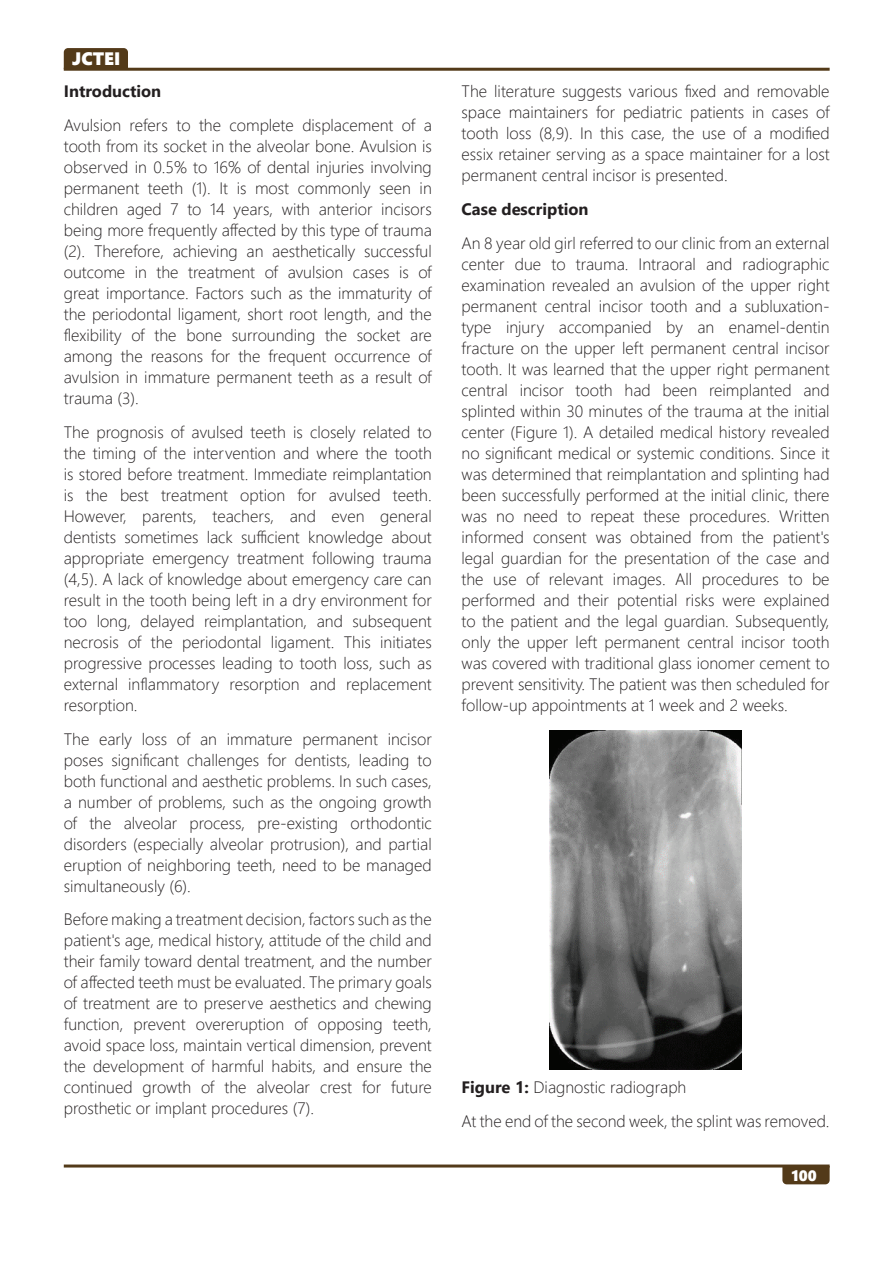
<style>
.page{position:relative;width:893px;height:1263px;background:#fff}
.page>*{position:absolute;margin:0;border:0;box-sizing:border-box;transform-origin:0 0}
.t1{font:18px "Segoe UI Black";color:#fff}
.t2{font:300 16.5px/21px "Segoe UI";color:#231f20;text-align:justify}
.t3{font:700 16.5px "Segoe UI";color:#231f20}
.t4{font:15px "Segoe UI Black";color:#fff}
.s1{font-weight:700}
</style>
<div class="page">
<svg style="left:782px;top:1167px;width:48px;height:17px"></svg>
<hr style="left:64px;top:1164px;width:766px;height:3px;background:#533a19">
<svg style="left:64px;top:48px;width:64px;height:20px"></svg>
<hr style="left:64px;top:68px;width:766px;height:3px;background:#533a19">
<img style="left:550px;top:730px;width:191px;height:339px">
<p class="t1" style="left:72px;top:46px;width:50px">JCTEI</p>
<p class="t3" style="left:64px;top:76px;width:99px">Introduction</p>
<p class="t2" style="left:64px;top:113px;width:370px">Avulsion refers to the complete displacement of a tooth from its socket in the alveolar bone. Avulsion is observed in 0.5% to 16% of dental injuries involving permanent teeth (1). It is most commonly seen in children aged 7 to 14 years, with anterior incisors being more frequently affected by this type of trauma (2). Therefore, achieving an aesthetically successful outcome in the treatment of avulsion cases is of great importance. Factors such as the immaturity of the periodontal ligament, short root length, and the flexibility of the bone surrounding the socket are among the reasons for the frequent occurrence of avulsion in immature permanent teeth as a result of trauma (3).</p>
<p class="t2" style="left:64px;top:420px;width:370px">The prognosis of avulsed teeth is closely related to the timing of the intervention and where the tooth is stored before treatment. Immediate reimplantation is the best treatment option for avulsed teeth.<br>However, parents, teachers, and even general dentists sometimes lack sufficient knowledge about appropriate emergency treatment following trauma (4,5). A lack of knowledge about emergency care can result in the tooth being left in a dry environment for too long, delayed reimplantation, and subsequent necrosis of the periodontal ligament. This initiates progressive processes leading to tooth loss, such as external inflammatory resorption and replacement resorption.</p>
<p class="t2" style="left:64px;top:727px;width:370px">The early loss of an immature permanent incisor poses significant challenges for dentists, leading to both functional and aesthetic problems. In such cases, a number of problems, such as the ongoing growth of the alveolar process, pre-existing orthodontic disorders (especially alveolar protrusion), and partial eruption of neighboring teeth, need to be managed simultaneously (6).</p>
<p class="t2" style="left:64px;top:907px;width:370px">Before making a treatment decision, factors such as the patient's age, medical history, attitude of the child and their family toward dental treatment, and the number of affected teeth must be evaluated. The primary goals of treatment are to preserve aesthetics and chewing function, prevent overeruption of opposing teeth, avoid space loss, maintain vertical dimension, prevent the development of harmful habits, and ensure the continued growth of the alveolar crest for future prosthetic or implant procedures (7).</p>
<p class="t2" style="left:462px;top:79px;width:370px">The literature suggests various fixed and removable space maintainers for pediatric patients in cases of tooth loss (8,9). In this case, the use of a modified essix retainer serving as a space maintainer for a lost permanent central incisor is presented.</p>
<p class="t3" style="left:462px;top:194px;width:128px">Case description</p>
<p class="t2" style="left:462px;top:231px;width:370px">An 8 year old girl referred to our clinic from an external center due to trauma. Intraoral and radiographic examination revealed an avulsion of the upper right permanent central incisor tooth and a subluxation&shy;type injury accompanied by an enamel-dentin fracture on the upper left permanent central incisor tooth. It was learned that the upper right permanent central incisor tooth had been reimplanted and splinted within 30 minutes of the trauma at the initial center (Figure 1). A detailed medical history revealed no significant medical or systemic conditions. Since it was determined that reimplantation and splinting had been successfully performed at the initial clinic, there was no need to repeat these procedures. Written informed consent was obtained from the patient's legal guardian for the presentation of the case and the use of relevant images. All procedures to be performed and their potential risks were explained to the patient and the legal guardian. Subsequently, only the upper left permanent central incisor tooth was covered with traditional glass ionomer cement to prevent sensitivity. The patient was then scheduled for follow-up appointments at 1 week and 2 weeks.</p>
<p class="t2" style="left:462px;top:1069px;width:369px;line-height:33.8px"><span class="s1">Figure 1:</span> Diagnostic radiograph<br>At the end of the second week, the splint was removed.</p>
<p class="t4" style="left:792px;top:1165px;width:27px">100</p>
</div>
